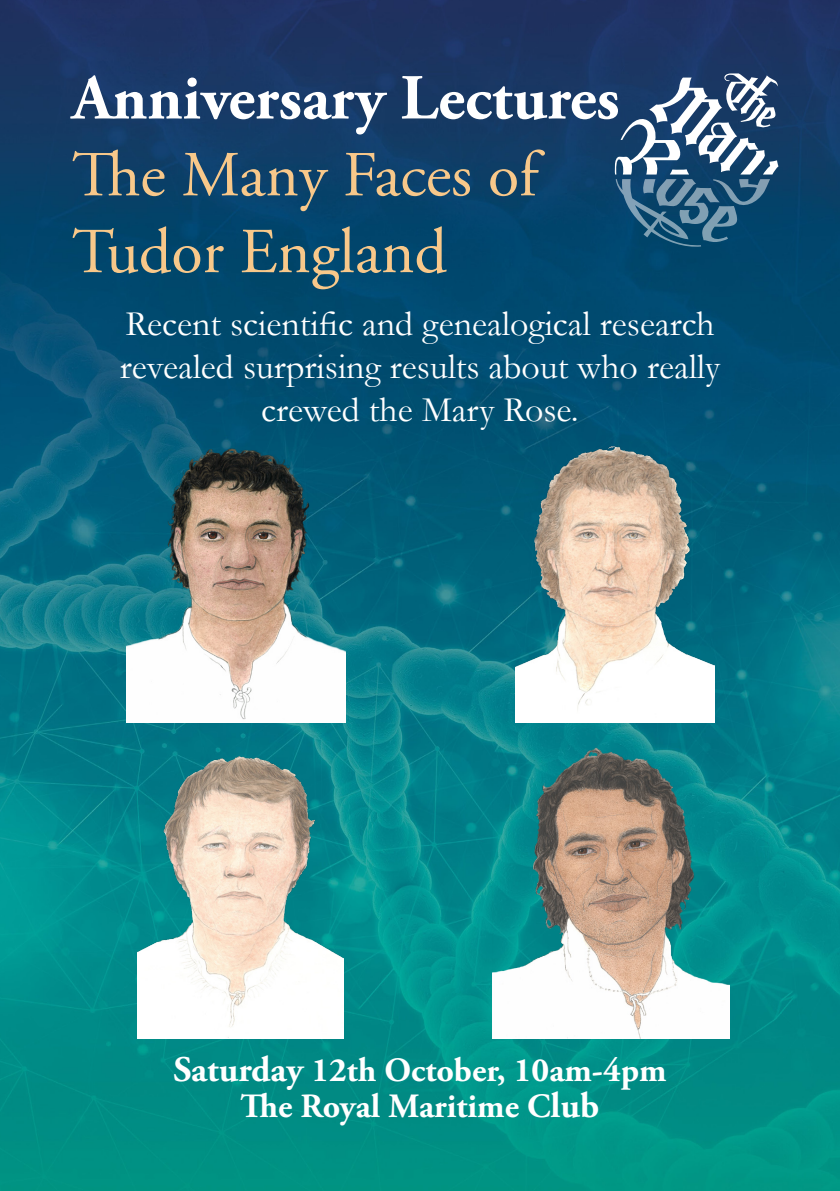
<style>
.page{position:relative;width:840px;height:1191px;background:#fff}
.page>*{position:absolute;margin:0;border:0;box-sizing:border-box;transform-origin:0 0}
.t1{font:64px "Adobe Garamond Pro";color:#f8c88a}
.t2{font:700 64px "Adobe Garamond Pro";color:#fff}
.t3{font:36px/43.2px "Garamond";color:#fff;text-align:center}
.t4{font:700 34px "Adobe Garamond Pro";color:#fff}
.s1{font-size:36px}
</style>
<div class="page">
<img style="left:0;top:0;width:839px;height:1191px">
<svg style="left:614px;top:73px;width:164px;height:174px;background:#456b8b"></svg>
<img style="left:127px;top:441px;width:218px;height:281px">
<img style="left:492px;top:745px;width:237px;height:293px">
<img style="left:515px;top:432px;width:199px;height:290px">
<img style="left:137px;top:739px;width:206px;height:299px">
<p class="t2" style="left:72px;top:61px;width:548px">Anniversary Lectures</p>
<p class="t1" style="left:72px;top:137px;width:467px">The Many Faces of</p>
<p class="t1" style="left:72px;top:213px;width:376px">Tudor England</p>
<p class="t3" style="left:120px;top:301px;width:601px">Recent scientific and genealogical research revealed surprising results about who really crewed the Mary Rose.</p>
<p class="t4" style="left:173px;top:1050px;width:494px"><span class="s1">Saturday</span> 12th October, 10am-4pm</p>
<p class="t4" style="left:240px;top:1086px;width:360px">The Royal Maritime C<span class="s1">lub</span></p>
</div>
